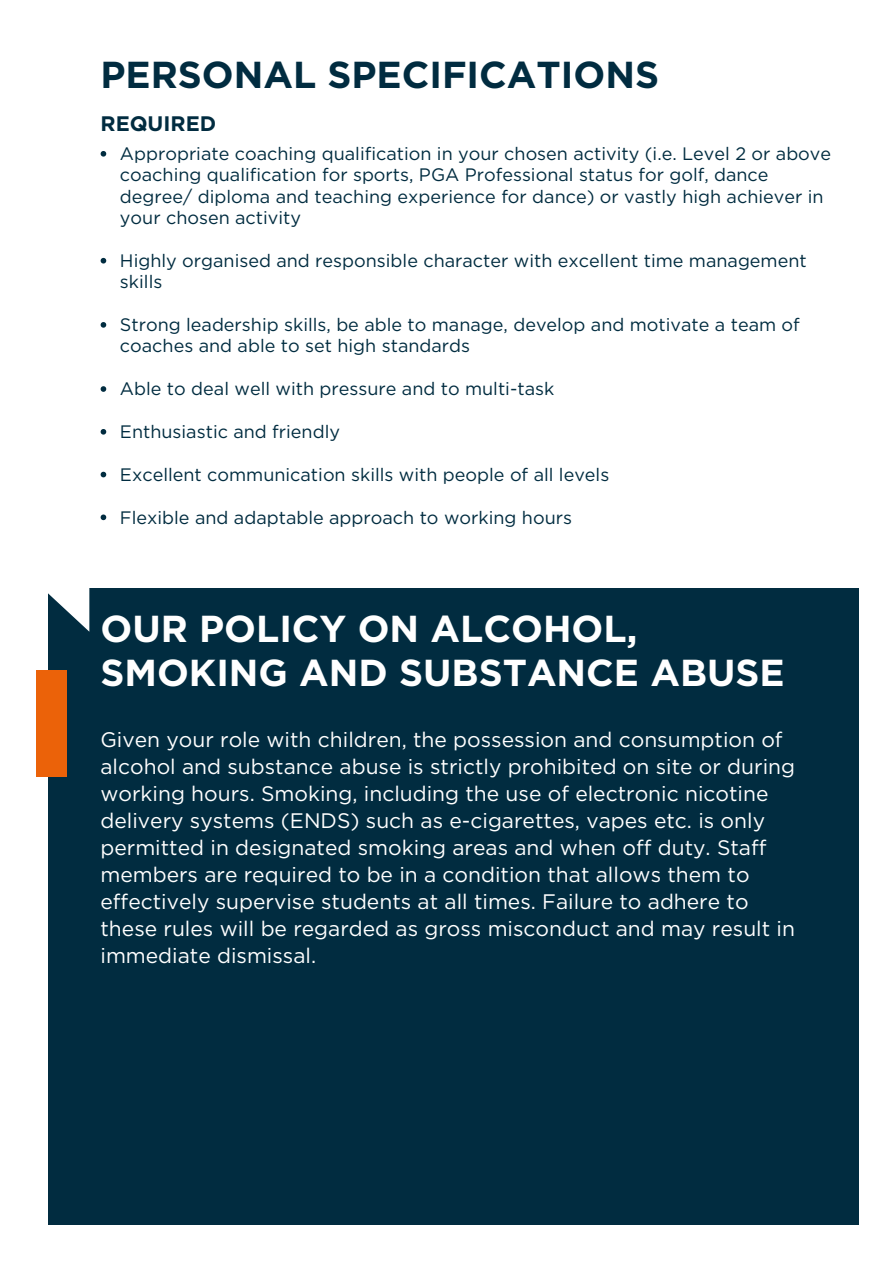
<style>
.page{position:relative;width:894px;height:1264px;background:#fff}
.page>*{position:absolute;margin:0;border:0;box-sizing:border-box;transform-origin:0 0}
.t1{font:700 37.5px/43.8px "Gotham";color:#fff}
.t2{font:700 37.5px "Gotham";color:#012c40}
.t3{font:21px/27px "Gotham";color:#fff}
.t4{font:700 21px "Gotham";color:#012c40}
.t5{font:18px/21.3px "Gotham";color:#012c40}
</style>
<div class="page">
<div style="left:48px;top:588px;width:810px;height:636px;background:#012c40"></div>
<svg style="left:48px;top:588px;width:41px;height:43px"></svg>
<div style="left:36px;top:670px;width:30px;height:106px;background:#eb6209"></div>
<svg style="left:101px;top:151px;width:5px;height:6px"></svg>
<svg style="left:101px;top:258px;width:5px;height:5px"></svg>
<svg style="left:101px;top:322px;width:5px;height:6px"></svg>
<svg style="left:101px;top:386px;width:5px;height:6px"></svg>
<svg style="left:101px;top:429px;width:5px;height:5px"></svg>
<svg style="left:101px;top:472px;width:5px;height:5px"></svg>
<svg style="left:101px;top:514px;width:5px;height:6px"></svg>
<h1 class="t2" style="left:100px;top:52px;width:560px">PERSONAL SPECIFICATIONS</h1>
<h3 class="t4" style="left:100px;top:114px;width:117px">REQUIRED</h3>
<h2 class="t5" style="left:120px;top:143px;width:712px">Appropriate coaching qualification in your chosen activity (i.e. Level 2 or above coaching qualification for sports, PGA Professional status for golf, dance degree/ diploma and teaching experience for dance) or vastly high achiever in your chosen activity</h2>
<p class="t5" style="left:120px;top:250px;width:688px">Highly organised and responsible character with excellent time management skills</p>
<p class="t5" style="left:120px;top:314px;width:681px">Strong leadership skills, be able to manage, develop and motivate a team of coaches and able to set high standards</p>
<p class="t5" style="left:120px;top:378px;width:435px">Able to deal well with pressure and to multi-task</p>
<p class="t5" style="left:120px;top:421px;width:221px">Enthusiastic and friendly</p>
<p class="t5" style="left:120px;top:463px;width:490px">Excellent communication skills with people of all levels</p>
<p class="t5" style="left:120px;top:506px;width:453px">Flexible and adaptable approach to working hours</p>
<h1 class="t1" style="left:100px;top:606px;width:685px">OUR POLICY ON ALCOHOL,<br>SMOKING AND SUBSTANCE ABUSE</h1>
<p class="t3" style="left:100px;top:725px;width:696px">Given your role with children, the possession and consumption of alcohol and substance abuse is strictly prohibited on site or during working hours. Smoking, including the use of electronic nicotine delivery systems (ENDS) such as e-cigarettes, vapes etc. is only permitted in designated smoking areas and when off duty. Staff members are required to be in a condition that allows them to effectively supervise students at all times. Failure to adhere to these rules will be regarded as gross misconduct and may result in immediate dismissal.</p>
</div>
